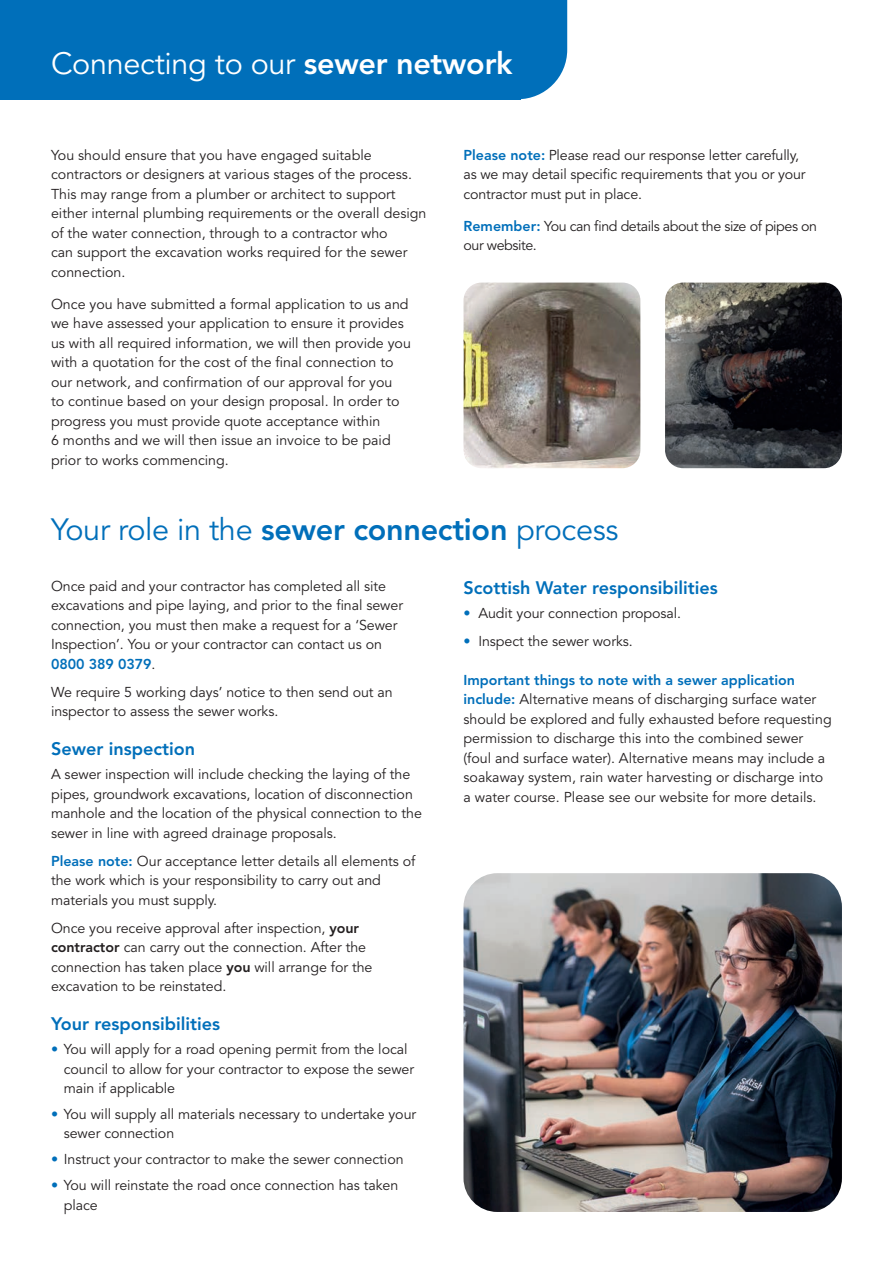
<style>
.page{position:relative;width:893px;height:1263px;background:#fff}
.page>*{position:absolute;margin:0;border:0;box-sizing:border-box;transform-origin:0 0}
.t1{font:30.6px "Avenir";letter-spacing:-.01em;color:#006fba}
.t2{font:30.6px "Avenir";letter-spacing:-.01em;color:#fff}
.t3{font:800 18px "Avenir";color:#006fba}
.t4{font:14.25px/19.5px "Avenir";letter-spacing:-.005em;color:#231f20}
.t5{font:14.25px/19.5px "Avenir";letter-spacing:-.03em;color:#231f20}
.s1{font-weight:800}
.s2{font-weight:800;color:#006fba}
.s3{color:#006fba}
</style>
<div class="page">
<img style="left:463px;top:283px;width:177px;height:185px">
<img style="left:665px;top:283px;width:177px;height:185px">
<div style="left:0;top:0;width:521px;height:99px;background:#006fba"></div>
<div style="left:468px;top:0;width:99px;height:99px;background:#006fba;border-radius:49px"></div>
<img style="left:463px;top:873px;width:379px;height:339px">
<h1 class="t2" style="left:51px;top:46px;width:463px">Connecting to our <span class="s1">sewer network</span></h1>
<p class="t4" style="left:51px;top:145px;width:377px">You should ensure that you have engaged suitable contractors or designers at various stages of the process.<br>This may range from a plumber or architect to support either internal plumbing requirements or the overall design of the water connection, through to a contractor who<br>can support the excavation works required for the sewer connection.</p>
<p class="t4" style="left:51px;top:295px;width:361px">Once you have submitted a formal application to us and we have assessed your application to ensure it provides us with all required information, we will then provide you with a quotation for the cost of the final connection to our network, and confirmation of our approval for you<br>to continue based on your design proposal. In order to progress you must provide quote acceptance within<br>6 months and we will then issue an invoice to be paid prior to works commencing.</p>
<p class="t4" style="left:463px;top:145px;width:344px"><span class="s2">Please note:</span> Please read our response letter carefully, as we may detail specific requirements that you or your contractor must put in place.</p>
<p class="t5" style="left:463px;top:217px;width:355px"><span class="s2">Remember:</span> You can find details about the size of pipes on our website.</p>
<h1 class="t1" style="left:51px;top:512px;width:569px">Your role in the <span class="s1">sewer connection</span> process</h1>
<p class="t4" style="left:51px;top:577px;width:354px">Once paid and your contractor has completed all site excavations and pipe laying, and prior to the final sewer connection, you must then make a request for a ‘Sewer Inspection’. You or your contractor can contact us on <span class="s2">0800 389 0379</span>.</p>
<p class="t4" style="left:51px;top:683px;width:343px">We require 5 working days’ notice to then send out an inspector to assess the sewer works.</p>
<p class="t3" style="left:51px;top:738px;width:146px">Sewer inspection</p>
<p class="t4" style="left:51px;top:765px;width:372px">A sewer inspection will include checking the laying of the pipes, groundwork excavations, location of disconnection manhole and the location of the physical connection to the sewer in line with agreed drainage proposals.</p>
<p class="t4" style="left:51px;top:851px;width:366px"><span class="s2">Please note:</span> Our acceptance letter details all elements of the work which is your responsibility to carry out and materials you must supply.</p>
<p class="t4" style="left:51px;top:918px;width:323px">Once you receive approval after inspection, <span class="s1">your contractor</span> can carry out the connection. After the connection has taken place <span class="s1">you</span> will arrange for the excavation to be reinstated.</p>
<p class="t3" style="left:51px;top:1013px;width:171px">Your responsibilities</p>
<p class="t4" style="left:64px;top:1040px;width:352px;text-indent:-13px"><span class="s3">•</span> You will apply for a road opening permit from the local council to allow for your contractor to expose the sewer main if applicable</p>
<p class="t4" style="left:64px;top:1105px;width:354px;text-indent:-13px"><span class="s3">•</span> You will supply all materials necessary to undertake your sewer connection</p>
<p class="t4" style="left:51px;top:1150px;width:354px"><span class="s3">•</span> Instruct your contractor to make the sewer connection</p>
<p class="t4" style="left:64px;top:1176px;width:336px;text-indent:-13px"><span class="s3">•</span> You will reinstate the road once connection has taken place</p>
<p class="t3" style="left:463px;top:577px;width:256px">Scottish Water responsibilities</p>
<p class="t4" style="left:463px;top:603px;width:219px"><span class="s3">•</span> Audit your connection proposal.</p>
<p class="t4" style="left:463px;top:631px;width:171px"><span class="s3">•</span> Inspect the sewer works.</p>
<p class="t4" style="left:463px;top:670px;width:370px"><span class="s2">Important things to note with a sewer application include:</span> Alternative means of discharging surface water should be explored and fully exhausted before requesting permission to discharge this into the combined sewer (foul and surface water). Alternative means may include a soakaway system, rain water harvesting or discharge into a water course. Please see our website for more details.</p>
</div>
